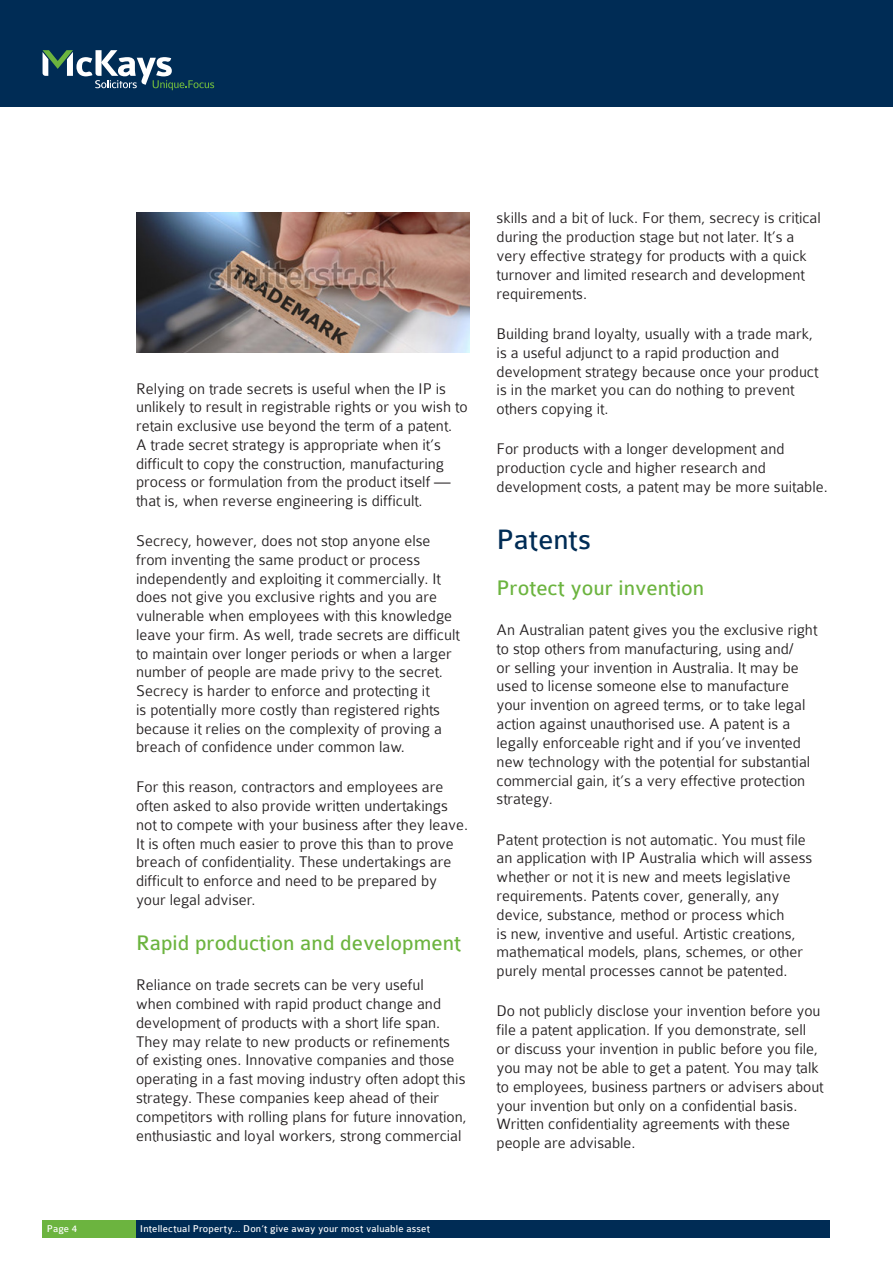
<style>
.page{position:relative;width:893px;height:1263px;background:#fff}
.page>*{position:absolute;margin:0;border:0;box-sizing:border-box;transform-origin:0 0}
.blue_Head{font:30px "Colaborate";color:#002c55}
.heads{font:22.5px "Colaborate";color:#6cb43f}
.Body_Text{font:300 16.5px/18.8px "Colaborate";color:#231f20}
.t1{font:10.5px "Colaborate";letter-spacing:.015em;color:#fff}
</style>
<div class="page">
<div style="left:0;top:0;width:893px;height:106px;background:#002c55"></div>
<div style="left:43px;top:1220px;width:93px;height:17px;background:#6cb43f"></div>
<div style="left:136px;top:1220px;width:693px;height:17px;background:#002c55"></div>
<svg style="left:43px;top:50px;width:171px;height:40px"></svg>
<img style="left:136px;top:213px;width:334px;height:139px">
<p class="Body_Text" style="left:136px;top:379px;width:333px">Relying on trade secrets is useful when the IP is unlikely to result in registrable rights or you wish to retain exclusive use beyond the term of a patent.<br>A trade secret strategy is appropriate when it’s difficult to copy the construction, manufacturing process or formulation from the product itself — that is, when reverse engineering is difficult.</p>
<p class="Body_Text" style="left:136px;top:531px;width:325px">Secrecy, however, does not stop anyone else from inventing the same product or process independently and exploiting it commercially. It does not give you exclusive rights and you are vulnerable when employees with this knowledge leave your firm. As well, trade secrets are difficult to maintain over longer periods or when a larger number of people are made privy to the secret.<br>Secrecy is harder to enforce and protecting it<br>is potentially more costly than registered rights because it relies on the complexity of proving a breach of confidence under common law.</p>
<p class="Body_Text" style="left:136px;top:778px;width:333px">For this reason, contractors and employees are often asked to also provide written undertakings not to compete with your business after they leave.<br>It is often much easier to prove this than to prove breach of confidentiality. These undertakings are difficult to enforce and need to be prepared by your legal adviser.</p>
<p class="heads" style="left:136px;top:932px;width:327px">Rapid production and development</p>
<p class="Body_Text" style="left:136px;top:976px;width:332px">Reliance on trade secrets can be very useful<br>when combined with rapid product change and development of products with a short life span.<br>They may relate to new products or refinements of existing ones. Innovative companies and those operating in a fast moving industry often adopt this strategy. These companies keep ahead of their competitors with rolling plans for future innovation, enthusiastic and loyal workers, strong commercial</p>
<p class="t1" style="left:47px;top:1223px;width:32px">Page 4</p>
<p class="t1" style="left:140px;top:1223px;width:291px">Intellectual Property… Don’t give away your most valuable asset</p>
<p class="Body_Text" style="left:497px;top:209px;width:326px">skills and a bit of luck. For them, secrecy is critical during the production stage but not later. It’s a very effective strategy for products with a quick turnover and limited research and development requirements.</p>
<p class="Body_Text" style="left:497px;top:324px;width:323px">Building brand loyalty, usually with a trade mark, is a useful adjunct to a rapid production and development strategy because once your product is in the market you can do nothing to prevent others copying it.</p>
<p class="Body_Text" style="left:497px;top:440px;width:333px">For products with a longer development and production cycle and higher research and development costs, a patent may be more suitable.</p>
<p class="blue_Head" style="left:497px;top:524px;width:96px">Patents</p>
<p class="heads" style="left:497px;top:576px;width:209px">Protect your invention</p>
<p class="Body_Text" style="left:497px;top:620px;width:322px">An Australian patent gives you the exclusive right to stop others from manufacturing, using and/<br>or selling your invention in Australia. It may be used to license someone else to manufacture your invention on agreed terms, or to take legal action against unauthorised use. A patent is a legally enforceable right and if you’ve invented new technology with the potential for substantial commercial gain, it’s a very effective protection strategy.</p>
<p class="Body_Text" style="left:497px;top:830px;width:317px">Patent protection is not automatic. You must file an application with IP Australia which will assess whether or not it is new and meets legislative requirements. Patents cover, generally, any device, substance, method or process which<br>is new, inventive and useful. Artistic creations, mathematical models, plans, schemes, or other purely mental processes cannot be patented.</p>
<p class="Body_Text" style="left:497px;top:1002px;width:328px">Do not publicly disclose your invention before you file a patent application. If you demonstrate, sell or discuss your invention in public before you file, you may not be able to get a patent. You may talk to employees, business partners or advisers about your invention but only on a confidential basis.<br>Written confidentiality agreements with these people are advisable.</p>
</div>
